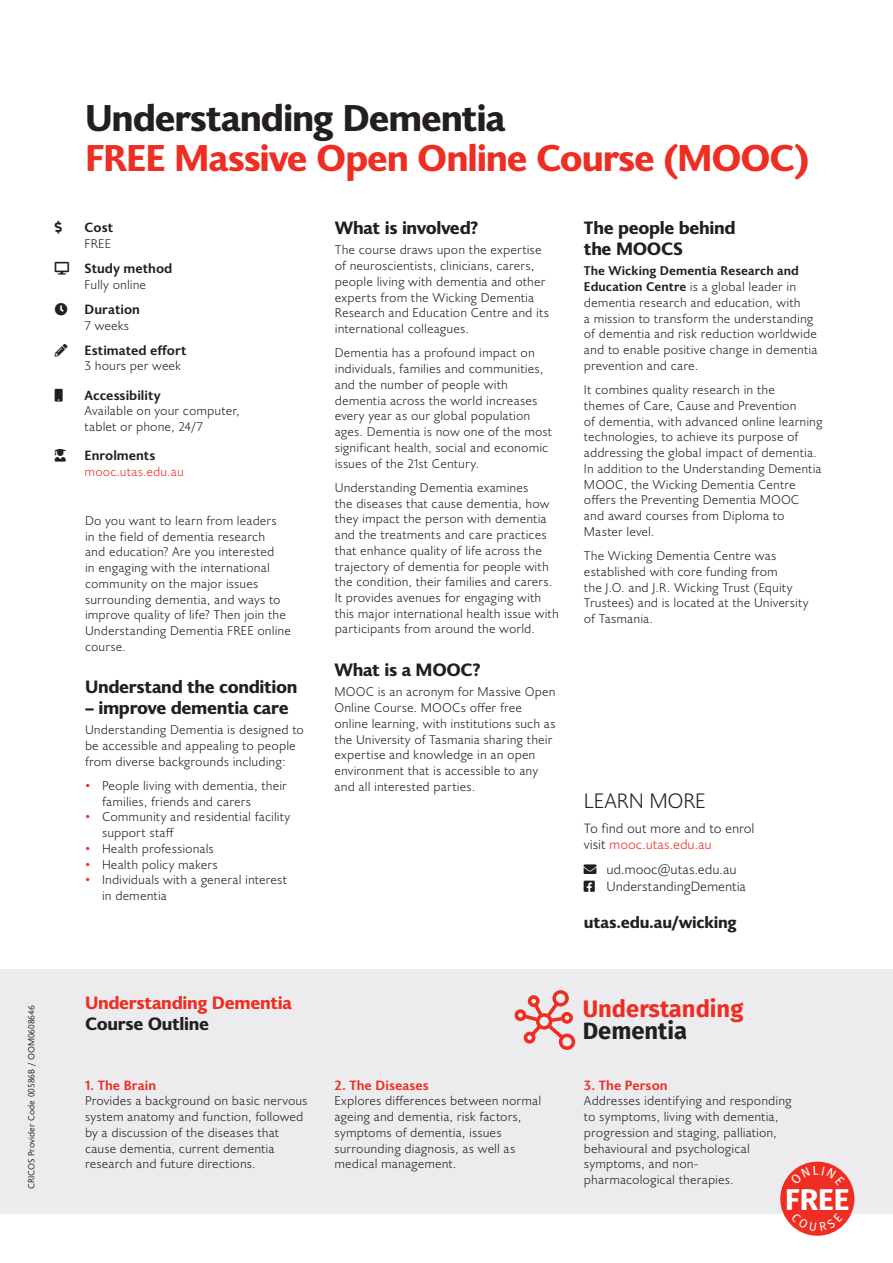
<style>
.page{position:relative;width:893px;height:1263px;background:#fff}
.page>*{position:absolute;margin:0;border:0;box-sizing:border-box;transform-origin:0 0}
.t1{font:800 37.5px "Joanna Sans Nova";letter-spacing:-.035em;color:#ee2e22}
.t2{font:800 37.5px "Joanna Sans Nova";letter-spacing:-.03em;color:#231f20}
.t3{font:700 30px "Fira Sans";color:#fff}
.t4{font:700 23.7px/22px "Fira Sans";color:#ee2e22}
.Learn_More{font:300 21px "Joanna Sans Nova";letter-spacing:-.01em;color:#231f20}
.Subheading{font:800 18px/21px "Joanna Sans Nova";letter-spacing:-.02em;color:#231f20}
.Subheading-2{font:800 18px/21px "Joanna Sans Nova";letter-spacing:-.02em;color:#ee2e22}
.t5{font:800 16.5px "Joanna Sans Nova";letter-spacing:-.015em;color:#231f20}
.t6{font:300 13.5px/16.5px "Joanna Sans Nova";letter-spacing:-.005em;color:#231f20}
.Title_in_Text{font:700 13.5px "Joanna Sans Nova";color:#231f20}
.Title_in_Text-2{font:700 13.5px "Joanna Sans Nova";color:#ee2e22}
.body{font:300 12.75px/15.8px "Joanna Sans Nova";letter-spacing:.005em;color:#231f20}
.body-2{font:300 12.75px "Joanna Sans Nova";letter-spacing:.005em;color:#ee2e22}
.Title_in_Text-3{font:12.75px "Font Awesome 5 Free Solid";color:#231f20}
.t7{font:9px "Joanna Sans Nova";color:#231f20}
.s1{color:#ee2e22}
.s2{font-weight:700}
.s3{color:#231f20}
</style>
<div class="page">
<div style="left:0;top:969px;width:893px;height:244px;background:#ececee"></div>
<svg style="left:514px;top:990px;width:61px;height:60px"></svg>
<div style="left:780px;top:1162px;width:74px;height:74px;background:#ee2e22;border-radius:50%"></div>
<svg style="left:791px;top:1165px;width:53px;height:8px"></svg>
<svg style="left:791px;top:1224px;width:52px;height:7px"></svg>
<p class="t2" style="left:85px;top:90px;width:422px">Understanding Dementia</p>
<p class="t1" style="left:85px;top:130px;width:726px">FREE Massive Open Online Course (MOOC)</p>
<p class="Title_in_Text" style="left:85px;top:218px;width:30px">Cost</p>
<p class="body" style="left:85px;top:235px;width:28px">FREE</p>
<p class="Title_in_Text" style="left:55px;top:259px;width:119px">▲▼□ Study method</p>
<p class="body" style="left:85px;top:276px;width:63px">Fully online</p>
<p class="Title_in_Text" style="left:85px;top:299px;width:57px">Duration</p>
<p class="body" style="left:85px;top:317px;width:46px">7 weeks</p>
<p class="Title_in_Text" style="left:85px;top:340px;width:104px">Estimated effort</p>
<p class="body" style="left:85px;top:357px;width:98px">3 hours per week</p>
<p class="Title_in_Text" style="left:85px;top:385px;width:78px">Accessibility</p>
<p class="body" style="left:85px;top:402px;width:157px">Available on your computer, tablet or phone, 24/7</p>
<p class="Title_in_Text-3" style="left:55px;top:449px;width:13px">◆▲◆▼</p>
<p class="Title_in_Text" style="left:85px;top:446px;width:72px">Enrolments</p>
<p class="body-2" style="left:85px;top:463px;width:101px">mooc.utas.edu.au</p>
<p class="body" style="left:85px;top:512px;width:207px">Do you want to learn from leaders<br>in the field of dementia research<br>and education? Are you interested<br>in engaging with the international community on the major issues surrounding dementia, and ways to improve quality of life? Then join the<br>Understanding Dementia FREE online course.</p>
<p class="Subheading" style="left:85px;top:675px;width:214px">Understand the condition</p>
<p class="Subheading" style="left:85px;top:696px;width:205px">– improve dementia care</p>
<p class="body" style="left:85px;top:721px;width:220px">Understanding Dementia is designed to be accessible and appealing to people from diverse backgrounds including:</p>
<p class="body" style="left:102px;top:777px;width:186px;text-indent:-17px"><span class="s1">•</span> People living with dementia, their families, friends and carers</p>
<p class="body" style="left:102px;top:809px;width:190px;text-indent:-17px"><span class="s1">•</span> Community and residential facility support staff</p>
<p class="body" style="left:85px;top:840px;width:130px"><span class="s1">•</span> Health professionals</p>
<p class="body" style="left:85px;top:856px;width:134px"><span class="s1">•</span> Health policy makers</p>
<p class="body" style="left:102px;top:872px;width:187px;text-indent:-17px"><span class="s1">•</span> Individuals with a general interest in dementia</p>
<p class="Subheading" style="left:335px;top:216px;width:145px">What is involved?</p>
<p class="body" style="left:335px;top:241px;width:216px">The course draws upon the expertise of neuroscientists, clinicians, carers, people living with dementia and other experts from the Wicking Dementia Research and Education Centre and its international colleagues.</p>
<p class="body" style="left:335px;top:344px;width:219px">Dementia has a profound impact on individuals, families and communities, and the number of people with dementia across the world increases every year as our global population ages. Dementia is now one of the most significant health, social and economic issues of the 21st Century.</p>
<p class="body" style="left:335px;top:479px;width:226px">Understanding Dementia examines<br>the diseases that cause dementia, how they impact the person with dementia and the treatments and care practices that enhance quality of life across the trajectory of dementia for people with the condition, their families and carers.<br>It provides avenues for engaging with this major international health issue with participants from around the world.</p>
<p class="Subheading" style="left:334px;top:658px;width:148px">What is a MOOC?</p>
<p class="body" style="left:334px;top:683px;width:223px">MOOC is an acronym for Massive Open Online Course. MOOCs offer free online learning, with institutions such as the University of Tasmania sharing their expertise and knowledge in an open environment that is accessible to any and all interested parties.</p>
<p class="Subheading" style="left:584px;top:216px;width:153px">The people behind the MOOCS</p>
<p class="body" style="left:584px;top:262px;width:235px"><span class="s2">The Wicking Dementia Research and Education Centre</span> is a global leader in dementia research and education, with<br>a mission to transform the understanding of dementia and risk reduction worldwide and to enable positive change in dementia prevention and care.</p>
<p class="body" style="left:584px;top:381px;width:240px">It combines quality research in the<br>themes of Care, Cause and Prevention<br>of dementia, with advanced online learning technologies, to achieve its purpose of addressing the global impact of dementia.<br>In addition to the Understanding Dementia MOOC, the Wicking Dementia Centre offers the Preventing Dementia MOOC and award courses from Diploma to Master level.</p>
<p class="body" style="left:584px;top:547px;width:226px">The Wicking Dementia Centre was established with core funding from<br>the J.O. and J.R. Wicking Trust (Equity<br>Trustees) and is located at the University of Tasmania.</p>
<p class="Learn_More" style="left:584px;top:786px;width:123px">LEARN MORE</p>
<p class="t6" style="left:584px;top:819px;width:172px">To find out more and to enrol visit <span class="s1">mooc.utas.edu.au</span></p>
<p class="t6" style="left:606px;top:861px;width:132px">ud.mooc@utas.edu.au</p>
<p class="t6" style="left:584px;top:877px;width:164px">□□▲❑◆ UnderstandingDementia</p>
<p class="t5" style="left:584px;top:910px;width:154px">utas.edu.au/wicking</p>
<p class="t7" style="left:25px;top:1189px;width:185px;rotate:-90deg">CRICOS Provider Code 00586B / OOM0608646</p>
<p class="Subheading-2" style="left:85px;top:991px;width:208px">Understanding Dementia<br><span class="s3">Course Outline</span></p>
<p class="Title_in_Text-2" style="left:85px;top:1075px;width:73px">1. The Brain</p>
<p class="body" style="left:85px;top:1093px;width:224px">Provides a background on basic nervous system anatomy and function, followed by a discussion of the diseases that cause dementia, current dementia research and future directions.</p>
<p class="Title_in_Text-2" style="left:334px;top:1075px;width:96px">2. The Diseases</p>
<p class="body" style="left:334px;top:1093px;width:208px">Explores differences between normal ageing and dementia, risk factors, symptoms of dementia, issues surrounding diagnosis, as well as medical management.</p>
<p class="t4" style="left:583px;top:996px;width:162px">Understanding<br><span class="s3">Dementia</span></p>
<p class="Title_in_Text-2" style="left:584px;top:1075px;width:85px">3. The Person</p>
<p class="body" style="left:584px;top:1093px;width:209px">Addresses identifying and responding to symptoms, living with dementia, progression and staging, palliation, behavioural and psychological symptoms, and non&shy;pharmacological therapies.</p>
<p class="t3" style="left:785px;top:1174px;width:66px">FREE</p>
</div>
